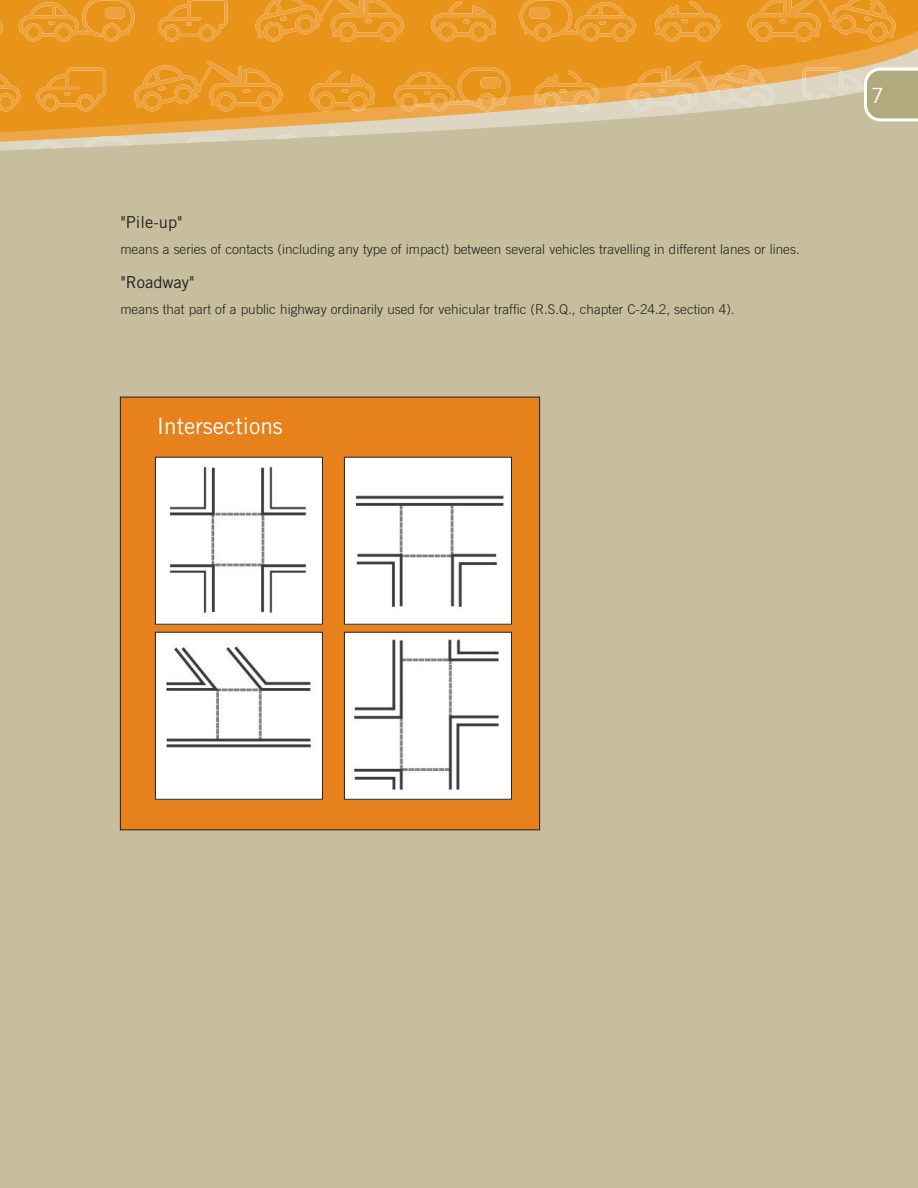
<style>
.page{position:relative;width:918px;height:1188px;background:#fff}
.page>*{position:absolute;margin:0;border:0;box-sizing:border-box;transform-origin:0 0}
.t1{font:22.5px "Trade Gothic";color:#fff}
.t2{font:21px "Trade Gothic";color:#fff}
.t3{font:16.5px "Trade Gothic";color:#231f20}
.t4{font:300 13.5px "Trade Gothic";color:#231f20}
</style>
<div class="page">
<div style="left:0;top:12px;width:918px;height:1176px;background:#c7be9e"></div>
<svg style="left:0;top:0;width:918px;height:151px;fill:#e89418"></svg>
<svg style="left:0;top:67px;width:20px;height:44px"></svg>
<svg style="left:0;top:0;width:3px;height:42px"></svg>
<svg style="left:534px;top:71px;width:65px;height:40px;background:#eaa94d"></svg>
<svg style="left:626px;top:61px;width:149px;height:50px;background:#e6b770"></svg>
<svg style="left:394px;top:67px;width:116px;height:44px;background:#eb9f33"></svg>
<svg style="left:310px;top:71px;width:64px;height:40px;background:#ea9c2c"></svg>
<svg style="left:133px;top:61px;width:149px;height:50px;background:#ea9a29"></svg>
<svg style="left:36px;top:67px;width:70px;height:44px;background:#e99a28"></svg>
<svg style="left:274px;top:135px;width:24px;height:4px"></svg>
<svg style="left:329px;top:131px;width:11px;height:5px"></svg>
<svg style="left:187px;top:137px;width:40px;height:6px"></svg>
<svg style="left:32px;top:142px;width:32px;height:7px"></svg>
<svg style="left:84px;top:137px;width:47px;height:10px"></svg>
<svg style="left:431px;top:1px;width:65px;height:41px;background:#ea9b2b"></svg>
<svg style="left:254px;top:0;width:150px;height:42px;background:#ea9b2b"></svg>
<svg style="left:158px;top:0;width:70px;height:42px;background:#e99a28"></svg>
<svg style="left:19px;top:0;width:116px;height:42px;background:#ea9b2a"></svg>
<svg style="left:520px;top:0;width:116px;height:42px;background:#ea9b2a"></svg>
<svg style="left:655px;top:1px;width:65px;height:41px;background:#ea9b2b"></svg>
<svg style="left:747px;top:0;width:150px;height:42px;background:#ea9b2b"></svg>
<svg style="left:802px;top:67px;width:116px;height:55px"></svg>
<div style="left:120px;top:397px;width:420px;height:433px;background:#e6811b"></div>
<img style="left:157px;top:459px;width:164px;height:164px">
<div style="left:155px;top:457px;width:168px;height:168px;border:1px solid #231f20"></div>
<img style="left:157px;top:634px;width:164px;height:164px">
<div style="left:155px;top:632px;width:168px;height:168px;border:1px solid #231f20"></div>
<img style="left:346px;top:459px;width:164px;height:164px">
<div style="left:344px;top:457px;width:168px;height:168px;border:1px solid #231f20"></div>
<img style="left:346px;top:634px;width:164px;height:164px">
<div style="left:344px;top:632px;width:168px;height:168px;border:1px solid #231f20"></div>
<p class="t3" style="left:120px;top:216px;width:64px">"Pile-up"</p>
<p class="t4" style="left:120px;top:244px;width:681px">means a series of contacts (including any type of impact) between several vehicles travelling in different lanes or lines.</p>
<p class="t3" style="left:120px;top:276px;width:76px">"Roadway"</p>
<p class="t4" style="left:120px;top:304px;width:616px">means that part of a public highway ordinarily used for vehicular traffic (R.S.Q., chapter C-24.2, section 4).</p>
<h1 class="t1" style="left:157px;top:418px;width:128px">Intersections</h1>
<h2 class="t2" style="left:871px;top:88px;width:14px">7</h2>
</div>
